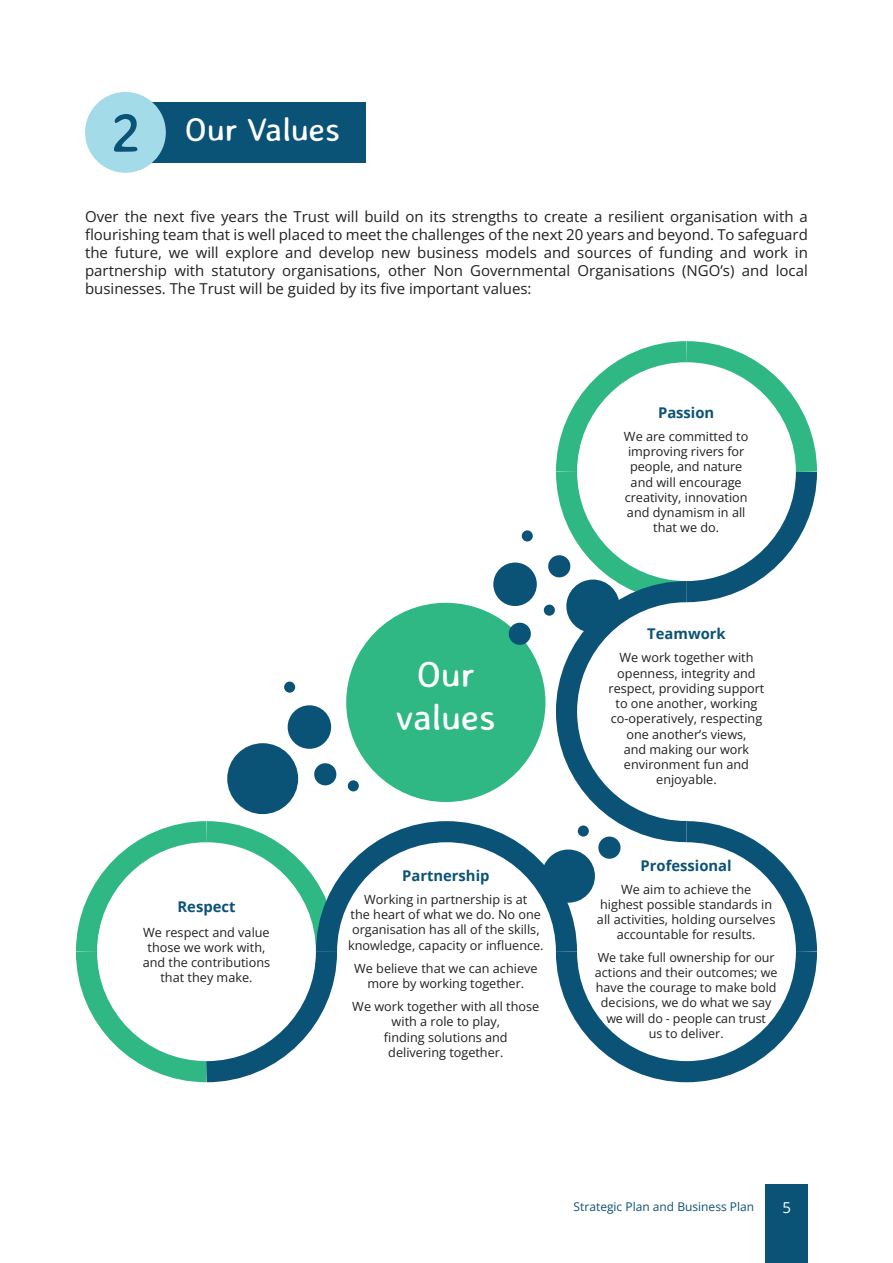
<style>
.page{position:relative;width:893px;height:1263px;background:#fff}
.page>*{position:absolute;margin:0;border:0;box-sizing:border-box;transform-origin:0 0}
.t1{font:57.15px "Averia Sans Libre";color:#0b5277}
.t2{font:36.45px/43.7px "Averia Sans Libre";color:#fff;text-align:center}
.t3{font:33px "Averia Sans Libre";color:#fff}
.t4{font:15px/18px "Open Sans";color:#231f20;text-align:justify}
.t5{font:15px "Open Sans";color:#fff}
.t6{font:700 14.85px "Open Sans";color:#0b5277}
.t7{font:12.6px/15.1px "Open Sans";color:#231f20;text-align:center}
.t8{font:12px "Open Sans";color:#0b5277}
</style>
<div class="page">
<div style="left:765px;top:1184px;width:43px;height:79px;background:#0b5277"></div>
<div style="left:100px;top:102px;width:266px;height:61px;background:#0b5277"></div>
<div style="left:85px;top:92px;width:81px;height:81px;background:#a4dbe9;border-radius:50%"></div>
<div style="left:227px;top:743px;width:71px;height:71px;background:#0b5277;border-radius:50%"></div>
<div style="left:288px;top:705px;width:43px;height:44px;background:#0b5277;border-radius:50%"></div>
<div style="left:314px;top:763px;width:22px;height:22px;background:#0b5277;border-radius:50%"></div>
<div style="left:348px;top:780px;width:11px;height:11px;background:#0b5277;border-radius:50%"></div>
<div style="left:346px;top:603px;width:199px;height:199px;background:#2fb884;border-radius:50%"></div>
<svg style="left:545px;top:613px;width:120px;height:240px"></svg>
<svg style="left:545px;top:341px;width:272px;height:272px"></svg>
<svg style="left:665px;top:818px;width:151px;height:112px"></svg>
<svg style="left:557px;top:930px;width:260px;height:153px"></svg>
<svg style="left:348px;top:810px;width:240px;height:163px"></svg>
<svg style="left:75px;top:810px;width:273px;height:273px"></svg>
<div style="left:284px;top:682px;width:11px;height:11px;background:#0b5277;border-radius:50%"></div>
<div style="left:566px;top:579px;width:53px;height:54px;background:#0b5277;border-radius:50%"></div>
<div style="left:548px;top:555px;width:22px;height:22px;background:#0b5277;border-radius:50%"></div>
<div style="left:493px;top:562px;width:44px;height:44px;background:#0b5277;border-radius:50%"></div>
<div style="left:544px;top:605px;width:11px;height:11px;background:#0b5277;border-radius:50%"></div>
<div style="left:522px;top:530px;width:11px;height:11px;background:#0b5277;border-radius:50%"></div>
<div style="left:509px;top:623px;width:22px;height:22px;background:#0b5277;border-radius:50%"></div>
<div style="left:542px;top:849px;width:53px;height:54px;background:#0b5277;border-radius:50%"></div>
<div style="left:578px;top:825px;width:11px;height:11px;background:#0b5277;border-radius:50%"></div>
<div style="left:598px;top:836px;width:22px;height:23px;background:#0b5277;border-radius:50%"></div>
<p class="t1" style="left:110px;top:97px;width:32px">2</p>
<p class="t3" style="left:185px;top:110px;width:157px">Our Values</p>
<p class="t4" style="left:85px;top:207px;width:724px">Over the next five years the Trust will build on its strengths to create a resilient organisation with a flourishing team that is well placed to meet the challenges of the next 20 years and beyond. To safeguard the future, we will explore and develop new business models and sources of funding and work in partnership with statutory organisations, other Non Governmental Organisations (NGO’s) and local businesses. The Trust will be guided by its five important values:</p>
<p class="t6" style="left:178px;top:896px;width:59px">Respect</p>
<p class="t7" style="left:143px;top:924px;width:129px">We respect and value those we work with, and the contributions that they make.</p>
<p class="t2" style="left:396px;top:651px;width:101px">Our values</p>
<p class="t6" style="left:402px;top:865px;width:89px">Partnership</p>
<p class="t7" style="left:348px;top:891px;width:197px">Working in partnership is at<br>the heart of what we do. No one organisation has all of the skills, knowledge, capacity or influence.</p>
<p class="t7" style="left:354px;top:960px;width:185px">We believe that we can achieve more by working together.</p>
<p class="t7" style="left:352px;top:999px;width:189px">We work together with all those with a role to play,<br>finding solutions and<br>delivering together.</p>
<p class="t6" style="left:658px;top:402px;width:58px">Passion</p>
<p class="t7" style="left:624px;top:428px;width:126px">We are committed to improving rivers for people, and nature and will encourage creativity, innovation and dynamism in all that we do.</p>
<p class="t6" style="left:647px;top:623px;width:80px">Teamwork</p>
<p class="t7" style="left:608px;top:650px;width:157px">We work together with openness, integrity and respect, providing support to one another, working co-operatively, respecting one another’s views,<br>and making our work environment fun and enjoyable.</p>
<p class="t6" style="left:641px;top:855px;width:93px">Professional</p>
<p class="t7" style="left:597px;top:881px;width:180px">We aim to achieve the<br>highest possible standards in all activities, holding ourselves accountable for results.</p>
<p class="t7" style="left:595px;top:950px;width:184px">We take full ownership for our actions and their outcomes; we have the courage to make bold decisions, we do what we say we will do - people can trust<br>us to deliver.</p>
<p class="t8" style="left:574px;top:1198px;width:182px">Strategic Plan and Business Plan</p>
<p class="t5" style="left:782px;top:1197px;width:10px">5</p>
</div>
